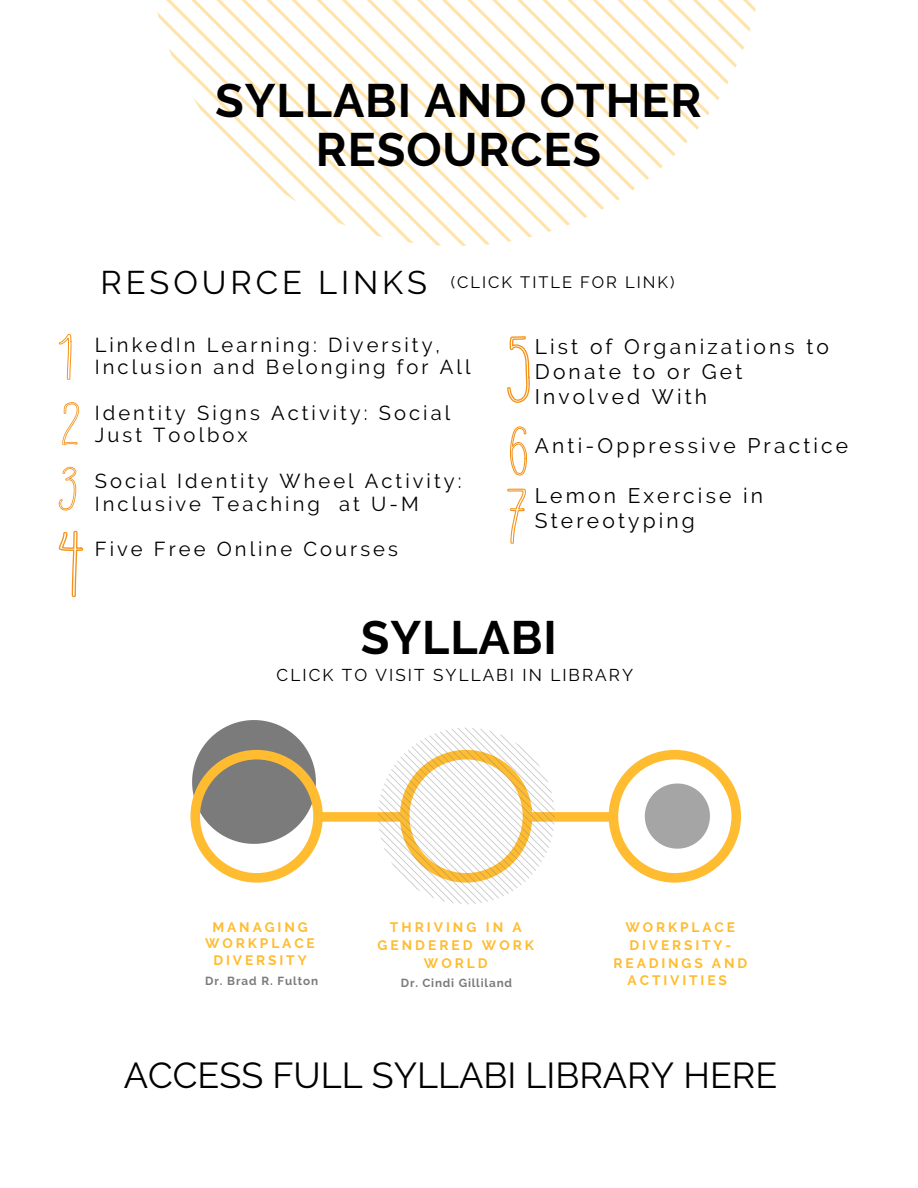
<style>
.page{position:relative;width:918px;height:1188px;background:#fff}
.page>*{position:absolute;margin:0;border:0;box-sizing:border-box;transform-origin:0 0}
.t1{font:700 46.65px/49.8px "Raleway";letter-spacing:.02em;color:#000;text-align:center}
.t2{font:36px "Raleway";color:#000}
.t3{font:21px/24.8px "Raleway";letter-spacing:.15em;color:#000}
.t4{font:20.1px/22.6px "Raleway";letter-spacing:.15em;color:#000}
.t5{font:17.1px "Raleway";letter-spacing:.12em;color:#000}
.t6{font:16.5px "Raleway";letter-spacing:.12em;color:#000}
.t7{font:700 13.65px/17.9px "Raleway";letter-spacing:.21em;color:#ffbc30;text-align:center}
.t8{font:700 11.7px "Raleway";letter-spacing:.07em;color:#7b7b7b}
.s1{font-size:32.7px}
</style>
<div class="page">
<svg style="left:169px;top:0;width:587px;height:226px"></svg>
<svg style="left:190px;top:720px;width:133px;height:163px"></svg>
<div style="left:524px;top:812px;width:94px;height:10px;background:#ffbc30;border-radius:5px"></div>
<div style="left:314px;top:812px;width:95px;height:10px;background:#ffbc30;border-radius:5px"></div>
<svg style="left:609px;top:750px;width:132px;height:133px"></svg>
<svg style="left:59px;top:334px;width:12px;height:46px"></svg>
<svg style="left:62px;top:402px;width:17px;height:43px"></svg>
<svg style="left:59px;top:467px;width:17px;height:44px"></svg>
<svg style="left:59px;top:531px;width:24px;height:66px"></svg>
<svg style="left:507px;top:336px;width:23px;height:67px"></svg>
<svg style="left:510px;top:426px;width:17px;height:50px"></svg>
<svg style="left:507px;top:489px;width:19px;height:55px"></svg>
<svg style="left:378px;top:728px;width:177px;height:176px"></svg>
<h1 class="t1" style="left:215px;top:75px;width:488px">SYLLABI AND OTHER<br>RESOURCES</h1>
<p class="t6" style="left:101px;top:273px;width:576px"><span class="s1">RESOURCE LINKS</span> (CLICK TITLE FOR LINK)</p>
<p class="t4" style="left:95px;top:333px;width:377px">LinkedIn Learning: Diversity,<br>Inclusion and Belonging for All</p>
<p class="t4" style="left:95px;top:401px;width:357px">Identity Signs Activity: Social<br>Just Toolbox</p>
<p class="t4" style="left:95px;top:469px;width:368px">Social Identity Wheel Activity:<br>Inclusive Teaching at U-M</p>
<p class="t4" style="left:95px;top:537px;width:305px">Five Free Online Courses</p>
<p class="t3" style="left:535px;top:335px;width:296px">List of Organizations to<br>Donate to or Get<br>Involved With</p>
<p class="t3" style="left:535px;top:434px;width:315px">Anti-Oppressive Practice</p>
<p class="t3" style="left:535px;top:483px;width:230px">Lemon Exercise in<br>Stereotyping</p>
<h1 class="t1" style="left:361px;top:612px;width:198px">SYLLABI</h1>
<p class="t5" style="left:277px;top:665px;width:358px">CLICK TO VISIT SYLLABI IN LIBRARY</p>
<p class="t7" style="left:205px;top:918px;width:111px;line-height:16.8px">MANAGING<br>WORKPLACE<br>DIVERSITY</p>
<p class="t7" style="left:378px;top:918px;width:158px">THRIVING IN A<br>GENDERED WORK<br>WORLD</p>
<p class="t8" style="left:401px;top:976px;width:113px">Dr. Cindi Gilliland</p>
<p class="t8" style="left:205px;top:974px;width:115px">Dr. Brad R. Fulton</p>
<p class="t7" style="left:614px;top:918px;width:135px">WORKPLACE<br>DIVERSITY-<br>READINGS AND<br>ACTIVITIES</p>
<h2 class="t2" style="left:124px;top:1054px;width:655px">ACCESS FULL SYLLABI LIBRARY HERE</h2>
</div>
